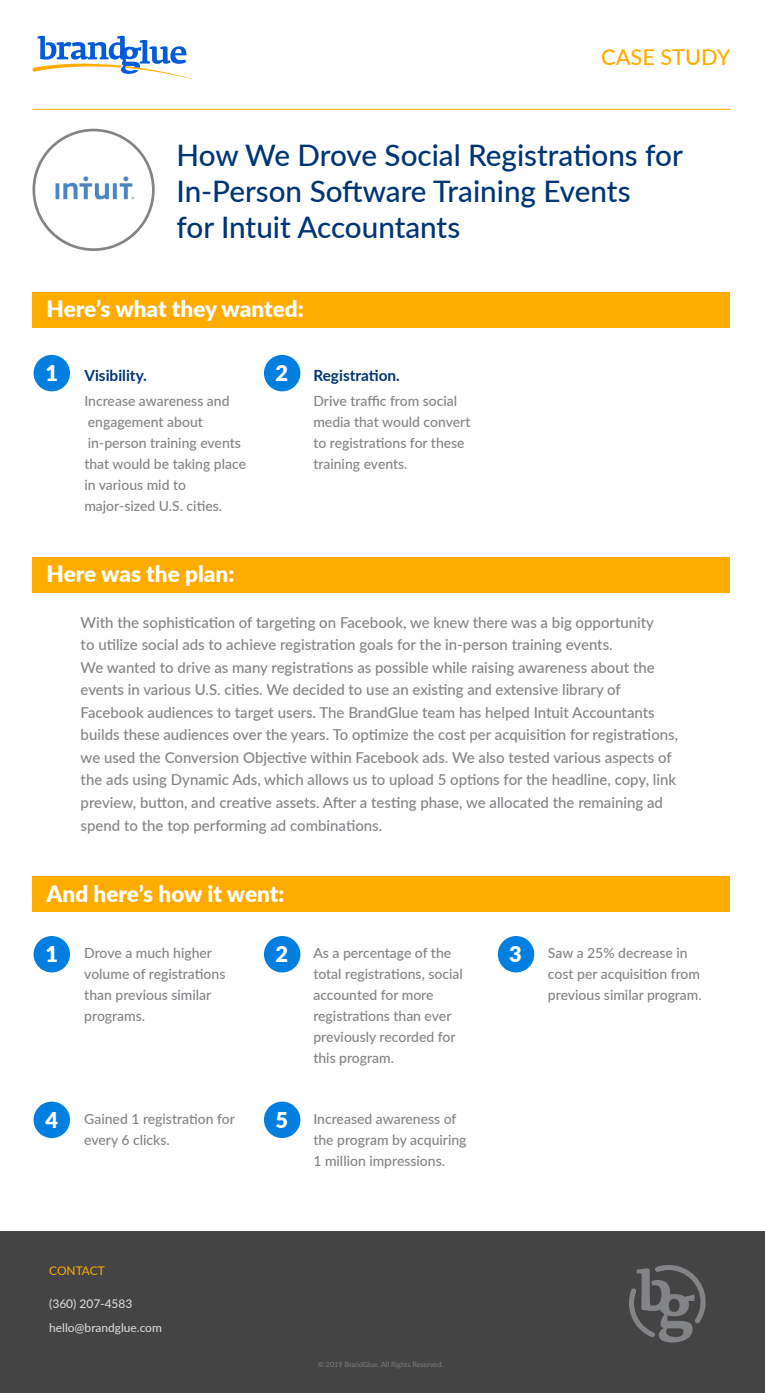
<style>
.page{position:relative;width:765px;height:1393px;background:#fff}
.page>*{position:absolute;margin:0;border:0;box-sizing:border-box;transform-origin:0 0}
.t1{font:500 29.62px/36.1px "Lato";color:#003575}
.t2{font:900 22.5px "Lato";color:#fff}
.t3{font:500 21.75px "Lato";color:#ffac00}
.t4{font:900 21.75px "Lato";color:#fff}
.t5{font:700 15.38px "Lato";color:#003575}
.t6{font:500 15px/22.5px "Lato";color:#828487}
.t7{font:500 14px/21px "Lato";color:#828487}
.t8{font:12px/23.9px "Lato";color:#e2e2e2}
.t9{font:12px "Lato";letter-spacing:-.005em;color:#ffac00}
.t10{font:7.12px "Lato";color:#808080}
.s1{font-weight:900;font-size:21.75px;color:#fff}
</style>
<div class="page">
<svg style="left:32px;top:36px;width:160px;height:43px"></svg>
<hr style="left:32px;top:109px;width:699px;height:1px;background:#ffac00">
<div style="left:0;top:1231px;width:765px;height:161px;background:#444"></div>
<svg style="left:629px;top:1265px;width:77px;height:77px"></svg>
<div style="left:34px;top:355px;width:36px;height:36px;background:#007fe1;border-radius:50%"></div>
<div style="left:264px;top:355px;width:36px;height:36px;background:#007fe1;border-radius:50%"></div>
<svg style="left:35px;top:131px;width:117px;height:117px"></svg>
<img style="left:44px;top:150px;width:99px;height:73px">
<div style="left:32px;top:293px;width:698px;height:35px;background:#ffac00"></div>
<div style="left:34px;top:936px;width:36px;height:36px;background:#007fe1;border-radius:50%"></div>
<div style="left:264px;top:936px;width:36px;height:36px;background:#007fe1;border-radius:50%"></div>
<div style="left:498px;top:936px;width:36px;height:36px;background:#007fe1;border-radius:50%"></div>
<div style="left:32px;top:557px;width:698px;height:35px;background:#ffac00"></div>
<div style="left:32px;top:876px;width:698px;height:36px;background:#ffac00"></div>
<div style="left:34px;top:1101px;width:36px;height:37px;background:#007fe1;border-radius:50%"></div>
<div style="left:264px;top:1101px;width:36px;height:37px;background:#007fe1;border-radius:50%"></div>
<h3 class="t3" style="left:601px;top:41px;width:131px">CASE STUDY</h3>
<h1 class="t1" style="left:177px;top:136px;width:508px">How We Drove Social Registrations for<br>In-Person Software Training Events<br>for Intuit Accountants</h1>
<h2 class="t2" style="left:47px;top:292px;width:259px">Here’s what they wanted:</h2>
<h3 class="t4" style="left:45px;top:357px;width:14px">1</h3>
<h3 class="t4" style="left:276px;top:357px;width:14px">2</h3>
<p class="t5" style="left:84px;top:364px;width:64px">Visibility.</p>
<p class="t5" style="left:313px;top:364px;width:88px">Registration.</p>
<p class="t7" style="left:84px;top:390px;width:163px">Increase awareness and engagement about in-person training events that would be taking place in various mid to major-sized U.S. cities.</p>
<p class="t7" style="left:313px;top:390px;width:159px">Drive traffic from social media that would convert to registrations for these training events.</p>
<h2 class="t2" style="left:47px;top:557px;width:189px">Here was the plan:</h2>
<p class="t6" style="left:81px;top:610px;width:599px">With the sophistication of targeting on Facebook, we knew there was a big opportunity<br>to utilize social ads to achieve registration goals for the in-person training events.<br>We wanted to drive as many registrations as possible while raising awareness about the events in various U.S. cities. We decided to use an existing and extensive library of Facebook audiences to target users. The BrandGlue team has helped Intuit Accountants builds these audiences over the years. To optimize the cost per acquisition for registrations, we used the Conversion Objective within Facebook ads. We also tested various aspects of the ads using Dynamic Ads, which allows us to upload 5 options for the headline, copy, link preview, button, and creative assets. After a testing phase, we allocated the remaining ad spend to the top performing ad combinations.</p>
<h2 class="t2" style="left:47px;top:876px;width:239px">And here’s how it went:</h2>
<h3 class="t4" style="left:45px;top:937px;width:14px">1</h3>
<h3 class="t4" style="left:276px;top:937px;width:14px">2</h3>
<h3 class="t4" style="left:509px;top:937px;width:14px">3</h3>
<p class="t7" style="left:84px;top:942px;width:143px">Drove a much higher volume of registrations than previous similar programs.</p>
<p class="t7" style="left:313px;top:942px;width:151px">As a percentage of the total registrations, social accounted for more registrations than ever previously recorded for this program.</p>
<p class="t7" style="left:45px;top:1107px;width:191px"><span class="s1">4</span> Gained 1 registration for</p>
<h3 class="t4" style="left:276px;top:1103px;width:14px">5</h3>
<p class="t7" style="left:84px;top:1128px;width:87px">every 6 clicks.</p>
<p class="t7" style="left:313px;top:1107px;width:155px">Increased awareness of the program by acquiring<br>1 million impressions.</p>
<p class="t7" style="left:548px;top:942px;width:155px">Saw a 25% decrease in cost per acquisition from previous similar program.</p>
<p class="t9" style="left:49px;top:1262px;width:57px">CONTACT</p>
<p class="t8" style="left:49px;top:1291px;width:114px">(360) 207-4583 hello@brandglue.com</p>
<p class="t10" style="left:318px;top:1359px;width:126px">© 2019 BrandGlue. All Rights Reserved.</p>
</div>
